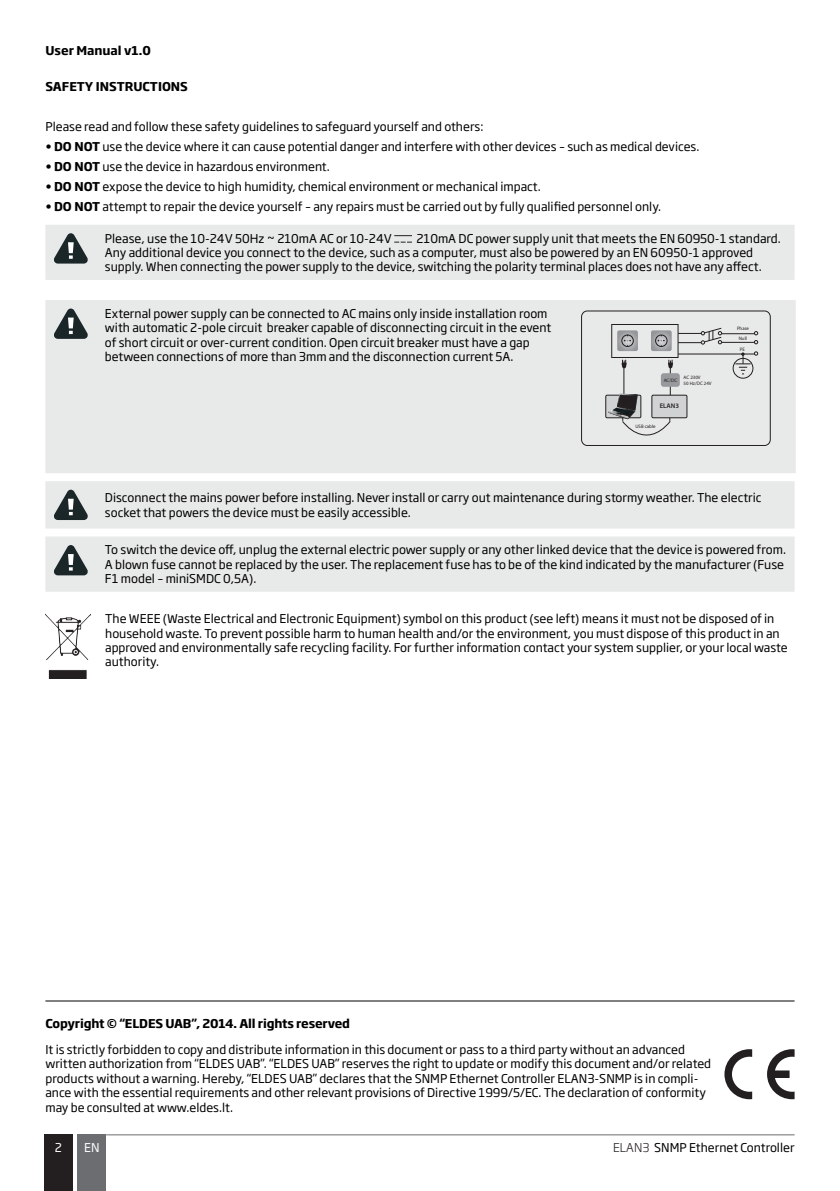
<style>
.page{position:relative;width:840px;height:1191px;background:#fff}
.page>*{position:absolute;margin:0;border:0;box-sizing:border-box;transform-origin:0 0}
.t1{font:12px/14.4px "Soho Gothic Pro";color:#000}
.t2{font:700 12px "Soho Gothic Pro";letter-spacing:-.01em;color:#000}
.Table{font:12px "Soho Gothic Pro";color:#fff}
.t3{font:600 6.8px "Myriad Pro";color:#231f20}
.t4{font:5px/5.8px "Myriad Pro";color:#231f20}
.s1{font-weight:700}
.s2{font-weight:300;color:#231f20}
</style>
<div class="page">
<div style="left:44px;top:1134px;width:29px;height:57px;background:#231f20"></div>
<div style="left:78px;top:1134px;width:28px;height:57px;background:#6c6d70"></div>
<hr style="left:106px;top:1134px;width:688px;height:1px;background:#6c6d70">
<div style="left:45px;top:225px;width:749px;height:55px;background:#e8e9e9"></div>
<svg style="left:54px;top:233px;width:34px;height:30px"></svg>
<svg style="left:394px;top:235px;width:18px;height:1px"></svg>
<svg style="left:394px;top:242px;width:18px;height:1px"></svg>
<div style="left:45px;top:300px;width:750px;height:173px;background:#e8e9e9"></div>
<svg style="left:54px;top:308px;width:34px;height:31px"></svg>
<div style="left:580px;top:310px;width:190px;height:136px;border:1px solid #231f20;border-radius:6px"></div>
<svg style="left:753px;top:331px;width:4px;height:13px"></svg>
<svg style="left:678px;top:328px;width:43px;height:16px"></svg>
<hr style="left:721px;top:333px;width:32px;height:1px;background:#231f20">
<hr style="left:677px;top:354px;width:76px;height:1px;background:#231f20">
<hr style="left:721px;top:342px;width:32px;height:1px;background:#231f20">
<div style="left:651px;top:395px;width:35px;height:23px;background:#d1d2d4"></div>
<div style="left:651px;top:395px;width:35px;height:23px;border:1px solid #231f20"></div>
<div style="left:611px;top:324px;width:67px;height:34px;border:1px solid #231f20"></div>
<svg style="left:650px;top:330px;width:21px;height:21px"></svg>
<svg style="left:617px;top:330px;width:20px;height:21px"></svg>
<svg style="left:602px;top:360px;width:70px;height:90px;background:#cbcccc"></svg>
<div style="left:660px;top:373px;width:19px;height:14px;background:#97999c;border-radius:3px"></div>
<div style="left:732px;top:358px;width:20px;height:20px;border:1px solid #231f20;border-radius:50%"></div>
<svg style="left:735px;top:351px;width:22px;height:23px"></svg>
<div style="left:45px;top:481px;width:749px;height:47px;background:#e8e9e9"></div>
<div style="left:45px;top:536px;width:749px;height:56px;background:#e8e9e9"></div>
<svg style="left:54px;top:545px;width:34px;height:30px"></svg>
<img style="left:45px;top:614px;width:46px;height:64px">
<svg style="left:767px;top:1049px;width:27px;height:50px"></svg>
<svg style="left:724px;top:1049px;width:27px;height:50px"></svg>
<hr style="left:45px;top:1000px;width:749px;height:1px;background:#000">
<p class="t2" style="left:45px;top:41px;width:107px">User Manual v1.0</p>
<p class="t2" style="left:45px;top:77px;width:144px">SAFETY INSTRUCTIONS</p>
<p class="t1" style="left:45px;top:118px;width:439px">Please read and follow these safety guidelines to safeguard yourself and others:</p>
<p class="t1" style="left:45px;top:139px;width:655px">• <span class="s1">DO NOT</span> use the device where it can cause potential danger and interfere with other devices – such as medical devices.</p>
<p class="t1" style="left:45px;top:159px;width:286px">• <span class="s1">DO NOT</span> use the device in hazardous environment.</p>
<p class="t1" style="left:45px;top:179px;width:496px">• <span class="s1">DO NOT</span> expose the device to high humidity, chemical environment or mechanical impact.</p>
<p class="t1" style="left:45px;top:199px;width:617px">• <span class="s1">DO NOT</span> attempt to repair the device yourself – any repairs must be carried out by fully qualified personnel only.</p>
<p class="t1" style="left:105px;top:230px;width:288px">Please, use the 10-24V 50Hz ~ 210mA AC or 10-24V</p>
<p class="t1" style="left:105px;top:230px;width:677px;text-indent:311px">210mA DC power supply unit that meets the EN 60950-1 standard.<br>Any additional device you connect to the device, such as a computer, must also be powered by an EN 60950-1 approved supply. When connecting the power supply to the device, switching the polarity terminal places does not have any affect.</p>
<p class="t1" style="left:105px;top:306px;width:447px">External power supply can be connected to AC mains only inside installation room with automatic 2-pole circuit breaker capable of disconnecting circuit in the event of short circuit or over-current condition. Open circuit breaker must have a gap between connections of more than 3mm and the disconnection current 5A.</p>
<p class="t4" style="left:736px;top:326px;width:14px">Phase</p>
<p class="t4" style="left:738px;top:333px;width:10px;line-height:10.8px">Null<br>PE</p>
<p class="t4" style="left:683px;top:374px;width:30px">AC 230V<br>50 Hz/DC 24V</p>
<p class="t4" style="left:663px;top:377px;width:15px">AC/DC</p>
<p class="t3" style="left:659px;top:402px;width:21px">ELAN3</p>
<p class="t4" style="left:635px;top:423px;width:22px">USB cable</p>
<p class="t1" style="left:105px;top:490px;width:657px">Disconnect the mains power before installing. Never install or carry out maintenance during stormy weather. The electric socket that powers the device must be easily accessible.</p>
<p class="t1" style="left:105px;top:542px;width:682px">To switch the device off, unplug the external electric power supply or any other linked device that the device is powered from.<br>A blown fuse cannot be replaced by the user. The replacement fuse has to be of the kind indicated by the manufacturer (Fuse<br>F1 model – miniSMDC 0,5A).</p>
<p class="t1" style="left:105px;top:611px;width:683px">The WEEE (Waste Electrical and Electronic Equipment) symbol on this product (see left) means it must not be disposed of in household waste. To prevent possible harm to human health and/or the environment, you must dispose of this product in an approved and environmentally safe recycling facility. For further information contact your system supplier, or your local waste authority.</p>
<p class="t2" style="left:45px;top:1014px;width:306px">Copyright © “ELDES UAB”, 2014. All rights reserved</p>
<p class="t1" style="left:45px;top:1041px;width:667px">It is strictly forbidden to copy and distribute information in this document or pass to a third party without an advanced written authorization from “ELDES UAB”. “ELDES UAB” reserves the right to update or modify this document and/or related products without a warning. Hereby, “ELDES UAB” declares that the SNMP Ethernet Controller ELAN3-SNMP is in compli&shy;ance with the essential requirements and other relevant provisions of Directive 1999/5/EC. The declaration of conformity may be consulted at www.eldes.lt.</p>
<p class="Table" style="left:55px;top:1137px;width:9px">2</p>
<p class="Table" style="left:84px;top:1137px;width:17px">EN</p>
<p class="t1" style="left:612px;top:1139px;width:183px"><span class="s2">ELAN3</span> SNMP Ethernet Controller</p>
</div>
